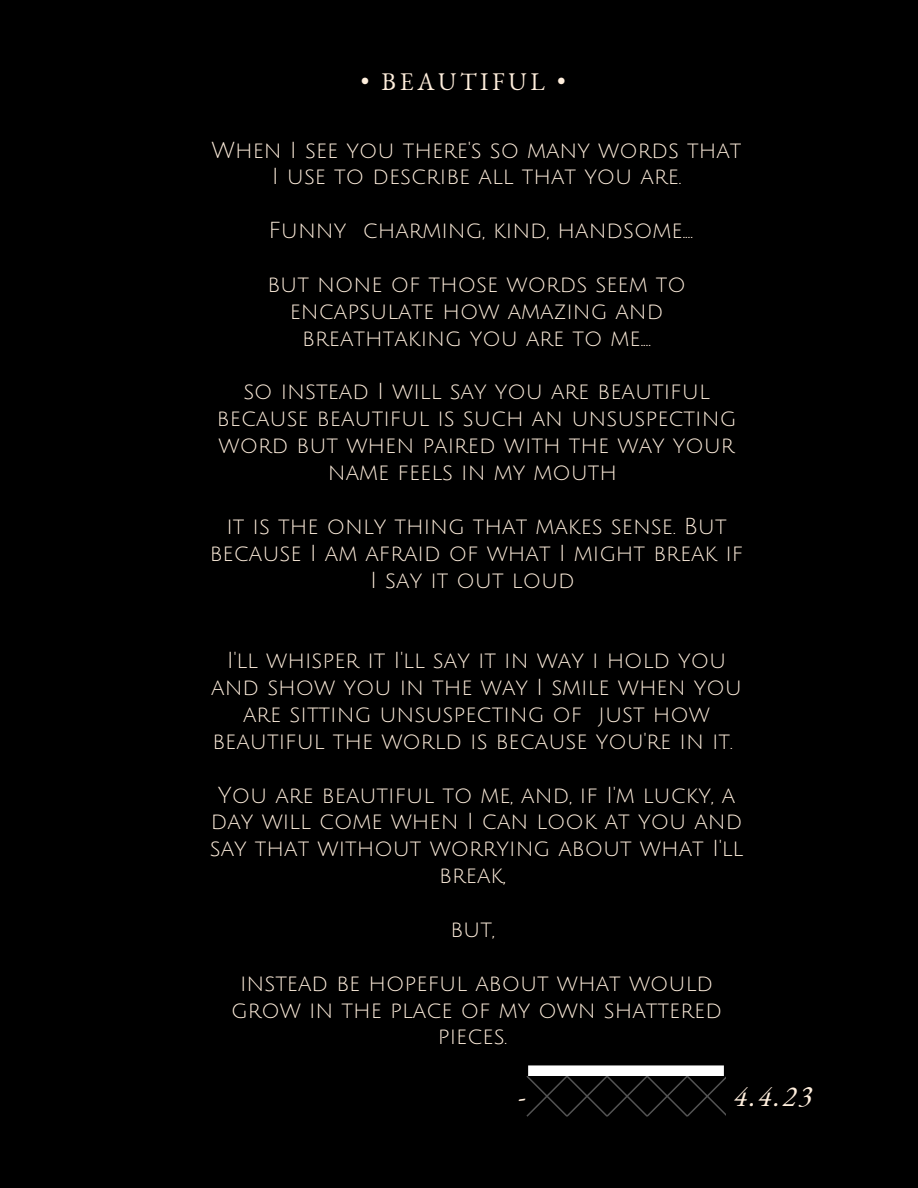
<style>
.page{position:relative;width:918px;height:1188px;background:#000}
.page>*{position:absolute;margin:0;border:0;box-sizing:border-box;transform-origin:0 0}
.t1{font:italic 28.8px "EB Garamond";color:#ffefdd}
.t2{font:24.75px "EB Garamond";letter-spacing:.145em;color:#ffefdd}
.t3{font:22.5px/26.8px "Julius Sans One";color:#ffefdd;text-align:center}
</style>
<div class="page">
<svg style="left:527px;top:1076px;width:198px;height:40px;background:#080808"></svg>
<p class="t2" style="left:361px;top:65px;width:207px">• BEAUTIFUL •</p>
<p class="t3" style="left:212px;top:137px;width:532px">When I see you there's so many words that<br>I use to describe all that you are.</p>
<p class="t3" style="left:268px;top:218px;width:426px">Funny charming, kind, handsome .</p>
<p class="t3" style="left:267px;top:271px;width:420px">but none of those words seem to encapsulate how amazing and breathtaking you are to me .</p>
<p class="t3" style="left:217px;top:379px;width:521px">so instead I will say you are beautiful because beautiful is such an unsuspecting word but when paired with the way your name feels in my mouth</p>
<p class="t3" style="left:210px;top:513px;width:535px">it is the only thing that makes sense. But because I am afraid of what I might break if<br>I say it out loud</p>
<p class="t3" style="left:211px;top:648px;width:532px">I'll whisper it I'll say it in way i hold you and show you in the way I smile when you are sitting unsuspecting of just how beautiful the world is because you're in it.</p>
<p class="t3" style="left:210px;top:782px;width:535px">You are beautiful to me, and, if I'm lucky, a day will come when I can look at you and say that without worrying about what I'll break,</p>
<p class="t3" style="left:450px;top:916px;width:46px">but,</p>
<p class="t3" style="left:231px;top:970px;width:492px">instead be hopeful about what would grow in the place of my own shattered pieces.</p>
<p class="t1" style="left:518px;top:1077px;width:9px">-</p>
<p class="t1" style="left:734px;top:1077px;width:80px">4.4.23</p>
</div>
